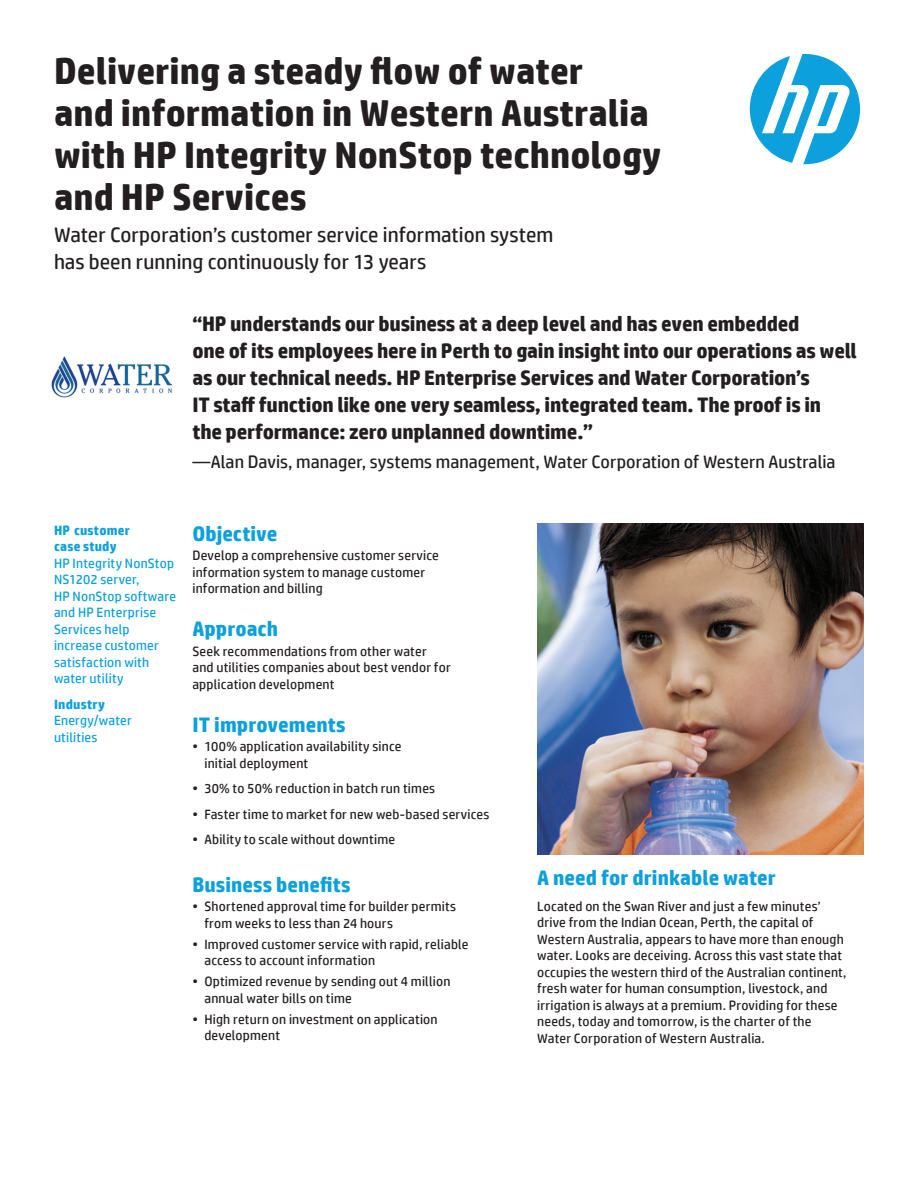
<style>
.page{position:relative;width:918px;height:1188px;background:#fff}
.page>*{position:absolute;margin:0;border:0;box-sizing:border-box;transform-origin:0 0}
.title{font:700 37.5px/42px "HP Simplified";color:#231f20}
.messaging_14_18{font:700 21px/27px "HP Simplified";letter-spacing:-.01em;color:#231f20}
.subtitle{font:21px/27px "HP Simplified";color:#231f20}
.objective_head{font:700 21px "HP Simplified";color:#0ca0dd}
.level_1_14_20{font:700 21px "HP Simplified";color:#0ca0dd}
.Quote_source{font:18px "HP Simplified";color:#231f20}
.text{font:13.5px/16.5px "HP Simplified";letter-spacing:.015em;color:#231f20}
.objective_text{font:13.5px/16.5px "HP Simplified";letter-spacing:.015em;color:#231f20}
.text-2{font:13.5px/16.5px "HP Simplified";letter-spacing:.015em;color:#0ca0dd}
.s1{font-weight:700}
</style>
<div class="page">
<img style="left:537px;top:524px;width:327px;height:330px">
<svg style="left:750px;top:54px;width:110px;height:110px"></svg>
<img style="left:51px;top:356px;width:121px;height:42px">
<p class="title" style="left:54px;top:50px;width:609px">Delivering a steady flow of water<br>and information in Western Australia with HP Integrity NonStop technology and HP Services</p>
<p class="subtitle" style="left:54px;top:221px;width:501px">Water Corporation’s customer service information system has been running continuously for 13 years</p>
<p class="messaging_14_18" style="left:192px;top:310px;width:666px">“HP understands our business at a deep level and has even embedded<br>one of its employees here in Perth to gain insight into our operations as well as our technical needs. HP Enterprise Services and Water Corporation’s<br>IT staff function like one very seamless, integrated team. The proof is in<br>the performance: zero unplanned downtime.”</p>
<p class="Quote_source" style="left:192px;top:452px;width:645px">—Alan Davis, manager, systems management, Water Corporation of Western Australia</p>
<p class="text-2" style="left:54px;top:522px;width:124px"><span class="s1">HP customer<br>case study<br></span>HP Integrity NonStop<br>NS1202 server,<br>HP NonStop software and HP Enterprise<br>Services help increase customer satisfaction with water utility</p>
<p class="text-2" style="left:54px;top:696px;width:79px"><span class="s1">Industry<br></span>Energy/water utilities</p>
<p class="objective_head" style="left:192px;top:521px;width:87px">Objective</p>
<p class="objective_text" style="left:192px;top:547px;width:248px">Develop a comprehensive customer service information system to manage customer information and billing</p>
<p class="objective_head" style="left:192px;top:617px;width:87px">Approach</p>
<p class="objective_text" style="left:192px;top:643px;width:260px">Seek recommendations from other water and utilities companies about best vendor for application development</p>
<p class="objective_head" style="left:192px;top:712px;width:155px">IT improvements</p>
<p class="text" style="left:204px;top:738px;width:199px;text-indent:-12px">• 100% application availability since initial deployment</p>
<p class="text" style="left:192px;top:780px;width:244px">• 30% to 50% reduction in batch run times</p>
<p class="text" style="left:192px;top:806px;width:299px">• Faster time to market for new web-based services</p>
<p class="text" style="left:192px;top:831px;width:204px">• Ability to scale without downtime</p>
<p class="objective_head" style="left:192px;top:872px;width:160px">Business benefits</p>
<p class="text" style="left:204px;top:898px;width:253px;text-indent:-12px">• Shortened approval time for builder permits from weeks to less than 24 hours</p>
<p class="text" style="left:204px;top:936px;width:266px;text-indent:-12px">• Improved customer service with rapid, reliable access to account information</p>
<p class="text" style="left:204px;top:973px;width:248px;text-indent:-12px">• Optimized revenue by sending out 4 million annual water bills on time</p>
<p class="text" style="left:204px;top:1011px;width:235px;text-indent:-12px">• High return on investment on application development</p>
<p class="level_1_14_20" style="left:537px;top:866px;width:240px">A need for drinkable water</p>
<p class="text" style="left:537px;top:898px;width:311px">Located on the Swan River and just a few minutes’ drive from the Indian Ocean, Perth, the capital of Western Australia, appears to have more than enough water. Looks are deceiving. Across this vast state that occupies the western third of the Australian continent, fresh water for human consumption, livestock, and irrigation is always at a premium. Providing for these needs, today and tomorrow, is the charter of the Water Corporation of Western Australia.</p>
</div>
